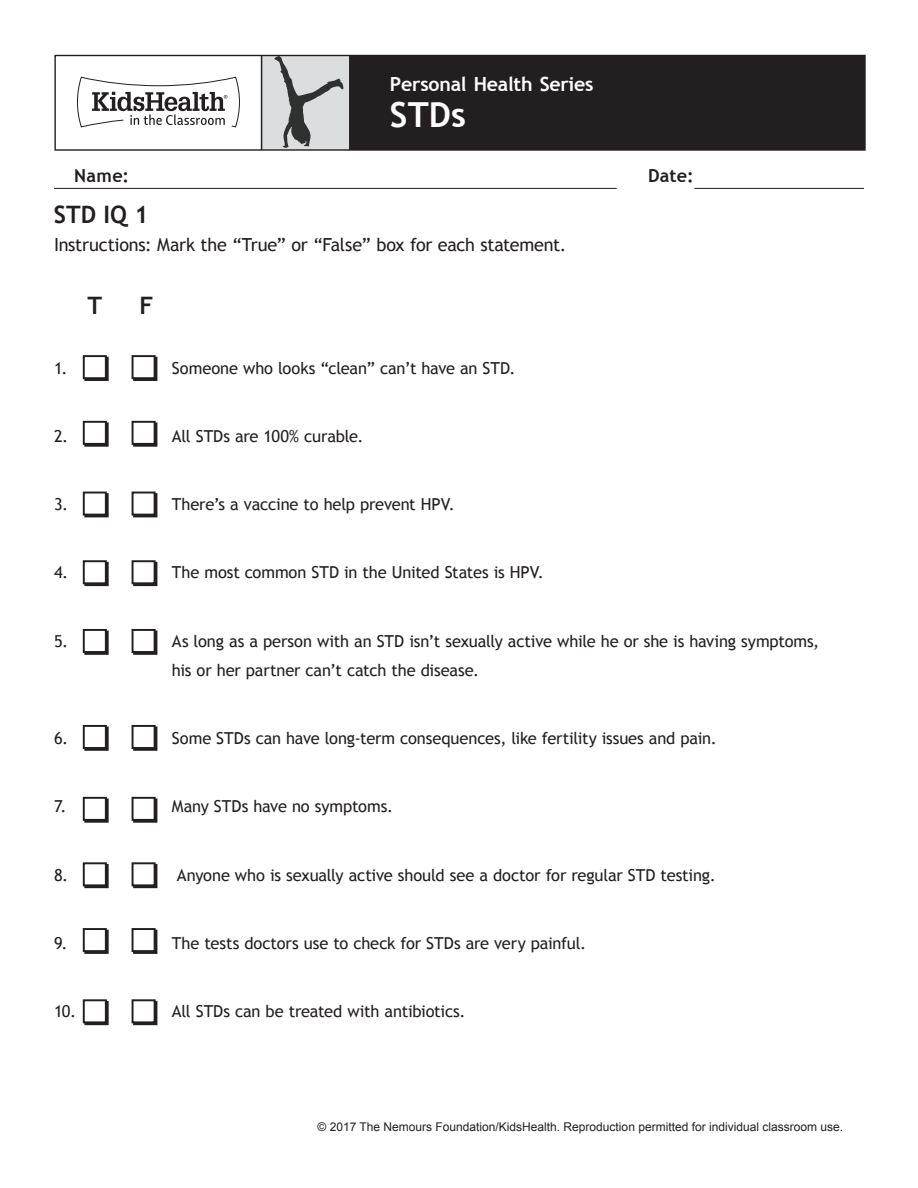
<style>
.page{position:relative;width:918px;height:1188px;background:#fff}
.page>*{position:absolute;margin:0;border:0;box-sizing:border-box;transform-origin:0 0}
.Handout_Header{font:700 34.5px "Trebuchet MS";color:#fff}
.t1{font:700 24px "Trebuchet MS";color:#231f20}
.Handout_Header-2{font:700 19.5px "Trebuchet MS";letter-spacing:-.01em;color:#fff}
.t2{font:18px "Trebuchet MS";letter-spacing:-.01em;color:#231f20}
.Article_List{font:700 18px "Trebuchet MS";letter-spacing:.015em;color:#231f20}
.t3{font:16.5px/29.2px "Trebuchet MS";letter-spacing:-.01em;color:#231f20}
.t4{font:12px "Arial";color:#231f20}
.s1{font-style:inherit}
</style>
<div class="page">
<div style="left:262px;top:55px;width:88px;height:95px;background:#dcdddf"></div>
<div style="left:350px;top:55px;width:515px;height:95px;background:#231f20"></div>
<svg style="left:77px;top:76px;width:163px;height:52px"></svg>
<hr style="left:349px;top:55px;width:2px;height:95px;background:#231f20">
<hr style="left:261px;top:55px;width:1px;height:95px;background:#231f20">
<div style="left:54px;top:55px;width:812px;height:96px;border:1px solid #231f20"></div>
<svg style="left:274px;top:56px;width:69px;height:92px"></svg>
<hr style="left:54px;top:188px;width:563px;height:1px;background:#231f20">
<hr style="left:694px;top:188px;width:170px;height:1px;background:#231f20">
<div style="left:84px;top:357px;width:25px;height:24px;border:2px solid #231f20"></div>
<div style="left:84px;top:356px;width:22px;height:22px;background:#fff"></div>
<div style="left:83px;top:355px;width:24px;height:24px;border:2px solid #231f20"></div>
<div style="left:133px;top:357px;width:24px;height:24px;border:2px solid #231f20"></div>
<div style="left:133px;top:356px;width:22px;height:22px;background:#fff"></div>
<div style="left:132px;top:355px;width:24px;height:24px;border:2px solid #231f20"></div>
<div style="left:84px;top:493px;width:25px;height:24px;border:2px solid #231f20"></div>
<div style="left:84px;top:493px;width:22px;height:22px;background:#fff"></div>
<div style="left:83px;top:492px;width:24px;height:24px;border:2px solid #231f20"></div>
<div style="left:133px;top:493px;width:24px;height:24px;border:2px solid #231f20"></div>
<div style="left:133px;top:493px;width:22px;height:22px;background:#fff"></div>
<div style="left:132px;top:492px;width:24px;height:24px;border:2px solid #231f20"></div>
<div style="left:84px;top:422px;width:25px;height:25px;border:2px solid #231f20"></div>
<div style="left:84px;top:422px;width:22px;height:22px;background:#fff"></div>
<div style="left:83px;top:421px;width:24px;height:24px;border:2px solid #231f20"></div>
<div style="left:133px;top:422px;width:24px;height:25px;border:2px solid #231f20"></div>
<div style="left:133px;top:422px;width:22px;height:22px;background:#fff"></div>
<div style="left:132px;top:421px;width:24px;height:24px;border:2px solid #231f20"></div>
<div style="left:84px;top:562px;width:25px;height:24px;border:2px solid #231f20"></div>
<div style="left:84px;top:561px;width:22px;height:22px;background:#fff"></div>
<div style="left:83px;top:560px;width:24px;height:24px;border:2px solid #231f20"></div>
<div style="left:133px;top:562px;width:24px;height:24px;border:2px solid #231f20"></div>
<div style="left:133px;top:561px;width:22px;height:22px;background:#fff"></div>
<div style="left:132px;top:560px;width:24px;height:24px;border:2px solid #231f20"></div>
<div style="left:84px;top:631px;width:25px;height:24px;border:2px solid #231f20"></div>
<div style="left:84px;top:630px;width:22px;height:22px;background:#fff"></div>
<div style="left:83px;top:629px;width:24px;height:24px;border:2px solid #231f20"></div>
<div style="left:133px;top:631px;width:24px;height:24px;border:2px solid #231f20"></div>
<div style="left:133px;top:630px;width:22px;height:22px;background:#fff"></div>
<div style="left:132px;top:629px;width:24px;height:24px;border:2px solid #231f20"></div>
<div style="left:84px;top:727px;width:25px;height:24px;border:2px solid #231f20"></div>
<div style="left:84px;top:726px;width:22px;height:22px;background:#fff"></div>
<div style="left:83px;top:725px;width:24px;height:24px;border:2px solid #231f20"></div>
<div style="left:133px;top:727px;width:24px;height:24px;border:2px solid #231f20"></div>
<div style="left:133px;top:726px;width:22px;height:22px;background:#fff"></div>
<div style="left:132px;top:725px;width:24px;height:24px;border:2px solid #231f20"></div>
<div style="left:84px;top:798px;width:25px;height:25px;border:2px solid #231f20"></div>
<div style="left:84px;top:798px;width:22px;height:22px;background:#fff"></div>
<div style="left:83px;top:797px;width:24px;height:24px;border:2px solid #231f20"></div>
<div style="left:133px;top:798px;width:24px;height:25px;border:2px solid #231f20"></div>
<div style="left:133px;top:798px;width:22px;height:22px;background:#fff"></div>
<div style="left:132px;top:797px;width:24px;height:24px;border:2px solid #231f20"></div>
<div style="left:84px;top:864px;width:25px;height:24px;border:2px solid #231f20"></div>
<div style="left:84px;top:863px;width:22px;height:22px;background:#fff"></div>
<div style="left:83px;top:862px;width:24px;height:24px;border:2px solid #231f20"></div>
<div style="left:133px;top:864px;width:24px;height:24px;border:2px solid #231f20"></div>
<div style="left:133px;top:863px;width:22px;height:22px;background:#fff"></div>
<div style="left:132px;top:862px;width:24px;height:24px;border:2px solid #231f20"></div>
<div style="left:84px;top:930px;width:25px;height:24px;border:2px solid #231f20"></div>
<div style="left:84px;top:929px;width:22px;height:22px;background:#fff"></div>
<div style="left:83px;top:928px;width:24px;height:24px;border:2px solid #231f20"></div>
<div style="left:133px;top:930px;width:24px;height:24px;border:2px solid #231f20"></div>
<div style="left:133px;top:929px;width:22px;height:22px;background:#fff"></div>
<div style="left:132px;top:928px;width:24px;height:24px;border:2px solid #231f20"></div>
<div style="left:84px;top:1001px;width:25px;height:24px;border:2px solid #231f20"></div>
<div style="left:84px;top:1000px;width:22px;height:22px;background:#fff"></div>
<div style="left:83px;top:999px;width:24px;height:24px;border:2px solid #231f20"></div>
<div style="left:133px;top:1001px;width:24px;height:24px;border:2px solid #231f20"></div>
<div style="left:133px;top:1000px;width:22px;height:22px;background:#fff"></div>
<div style="left:132px;top:999px;width:24px;height:24px;border:2px solid #231f20"></div>
<p class="Handout_Header-2" style="left:390px;top:71px;width:205px">Personal Health Series</p>
<p class="Handout_Header" style="left:390px;top:93px;width:78px">STDs</p>
<p class="Article_List" style="left:74px;top:164px;width:56px">Name:</p>
<p class="Article_List" style="left:648px;top:164px;width:47px">Date:</p>
<h2 class="t1" style="left:54px;top:199px;width:96px">STD IQ 1</h2>
<p class="t2" style="left:54px;top:234px;width:514px">Instructions: Mark the “True” or “False” box for each statement.</p>
<p class="t1" style="left:87px;top:290px;width:16px">T</p>
<p class="t1" style="left:140px;top:290px;width:15px">F</p>
<p class="t3" style="left:54px;top:353px;width:15px">1.</p>
<p class="t3" style="left:172px;top:353px;width:345px">Someone who looks “clean” can’t have an STD.</p>
<p class="t3" style="left:54px;top:422px;width:16px">2.</p>
<p class="t3" style="left:172px;top:422px;width:193px">All STDs are 100% curable.</p>
<p class="t3" style="left:54px;top:490px;width:16px">3.</p>
<p class="t3" style="left:172px;top:490px;width:284px">There’s a vaccine to help prevent HPV.</p>
<p class="t3" style="left:54px;top:558px;width:16px">4.</p>
<p class="t3" style="left:172px;top:558px;width:373px">The most common STD in the United States is HPV.</p>
<p class="t3" style="left:54px;top:626px;width:16px">5.</p>
<p class="t3" style="left:172px;top:626px;width:649px">As long as a person with an STD isn’t sexually active while he or she is having symptoms, his or her partner can’t catch the disease.</p>
<p class="t3" style="left:54px;top:724px;width:16px">6.</p>
<p class="t3" style="left:172px;top:724px;width:546px">Some STDs can have long-term consequences, like fertility issues and pain.</p>
<p class="t3" style="left:54px;top:792px;width:14px">7.</p>
<p class="t3" style="left:172px;top:792px;width:223px">Many STDs have no symptoms.</p>
<p class="t3" style="left:54px;top:860px;width:16px">8.</p>
<p class="t3" style="left:177px;top:860px;width:540px">Anyone who is sexually active should see a doctor for regular STD testing.</p>
<p class="t3" style="left:54px;top:929px;width:15px">9.</p>
<p class="t3" style="left:172px;top:929px;width:416px">The tests doctors use to check for STDs are very painful.</p>
<p class="t3" style="left:54px;top:997px;width:24px">10.</p>
<p class="t3" style="left:172px;top:997px;width:295px">All STDs can be treated with antibiotics.</p>
<p class="t4" style="left:318px;top:1119px;width:527px">© 201<span class="s1">7</span> The Nemours Foundation/KidsHealth. Reproduction permitted for individual classroom use.</p>
</div>
